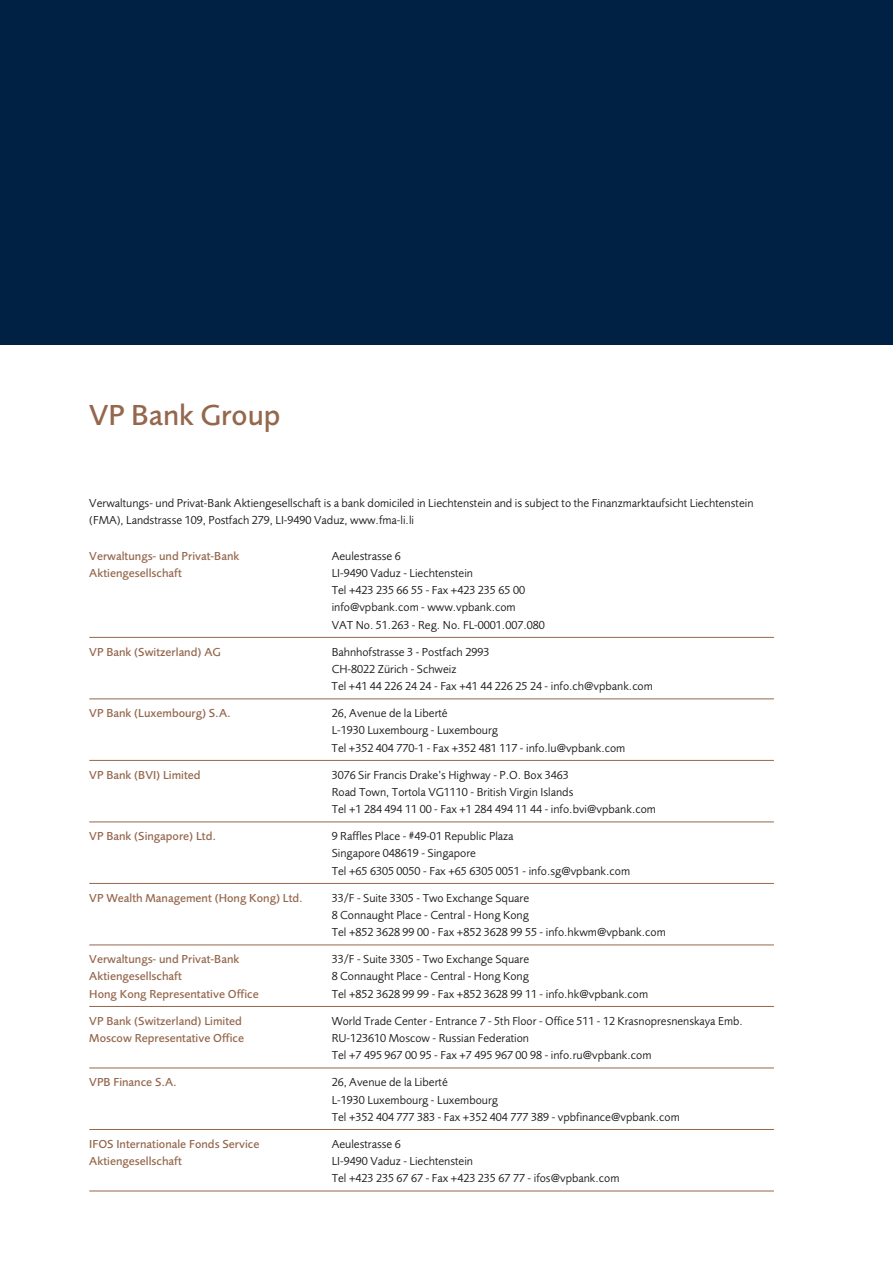
<style>
.page{position:relative;width:893px;height:1263px;background:#fff}
.page>*{position:absolute;margin:0;border:0;box-sizing:border-box;transform-origin:0 0}
.t1{font:500 30px "Foundry Sans";color:#95674d}
.t2{font:12px/17.1px "Foundry Sans";color:#1d1d1b}
.t3{font:500 12px "Foundry Sans";color:#95674d}
</style>
<div class="page">
<div style="left:0;top:0;width:893px;height:344px;background:#002144"></div>
<hr style="left:89px;top:637px;width:685px;height:1px;background:#95674d">
<hr style="left:89px;top:698px;width:685px;height:1px;background:#95674d">
<hr style="left:89px;top:760px;width:685px;height:1px;background:#95674d">
<hr style="left:89px;top:821px;width:685px;height:1px;background:#95674d">
<hr style="left:89px;top:883px;width:685px;height:1px;background:#95674d">
<hr style="left:89px;top:944px;width:685px;height:1px;background:#95674d">
<hr style="left:89px;top:1006px;width:685px;height:1px;background:#95674d">
<hr style="left:89px;top:1067px;width:685px;height:1px;background:#95674d">
<hr style="left:89px;top:1129px;width:685px;height:1px;background:#95674d">
<hr style="left:89px;top:1190px;width:685px;height:1px;background:#95674d">
<h1 class="t1" style="left:89px;top:403px;width:193px">VP Bank Group</h1>
<p class="t2" style="left:89px;top:495px;width:666px">Verwaltungs- und Privat-Bank Aktiengesellschaft is a bank domiciled in Liechtenstein and is subject to the Finanzmarktaufsicht Liechtenstein (FMA), Landstrasse 109, Postfach 279, LI-9490 Vaduz, www.fma-li.li</p>
<p class="t3" style="left:89px;top:551px;width:152px">Verwaltungs- und Privat-Bank</p>
<p class="t2" style="left:332px;top:549px;width:71px">Aeulestrasse 6</p>
<p class="t3" style="left:89px;top:569px;width:94px">Aktiengesellschaft</p>
<p class="t2" style="left:332px;top:566px;width:215px">LI-9490 Vaduz - Liechtenstein<br>Tel +423 235 66 55 - Fax +423 235 65 00 info@vpbank.com - www.vpbank.com<br>VAT No. 51.263 - Reg. No. FL-0001.007.080</p>
<p class="t3" style="left:89px;top:647px;width:133px">VP Bank (Switzerland) AG</p>
<p class="t2" style="left:332px;top:644px;width:323px">Bahnhofstrasse 3 - Postfach 2993<br>CH-8022 Zürich - Schweiz<br>Tel +41 44 226 24 24 - Fax +41 44 226 25 24 - info.ch@vpbank.com</p>
<p class="t3" style="left:89px;top:709px;width:143px">VP Bank (Luxembourg) S.A.</p>
<p class="t2" style="left:332px;top:706px;width:295px">26, Avenue de la Liberté<br>L-1930 Luxembourg - Luxembourg<br>Tel +352 404 770-1 - Fax +352 481 117 - info.lu@vpbank.com</p>
<p class="t3" style="left:89px;top:770px;width:113px">VP Bank (BVI) Limited</p>
<p class="t2" style="left:332px;top:767px;width:326px">3076 Sir Francis Drake’s Highway - P.O. Box 3463<br>Road Town, Tortola VG1110 - British Virgin Islands<br>Tel +1 284 494 11 00 - Fax +1 284 494 11 44 - info.bvi@vpbank.com</p>
<p class="t3" style="left:89px;top:832px;width:128px">VP Bank (Singapore) Ltd.</p>
<p class="t2" style="left:332px;top:829px;width:300px">9 Raffles Place - #49-01 Republic Plaza<br>Singapore 048619 - Singapore<br>Tel +65 6305 0050 - Fax +65 6305 0051 - info.sg@vpbank.com</p>
<p class="t3" style="left:89px;top:893px;width:215px">VP Wealth Management (Hong Kong) Ltd.</p>
<p class="t2" style="left:332px;top:890px;width:336px">33/F - Suite 3305 - Two Exchange Square<br>8 Connaught Place - Central - Hong Kong<br>Tel +852 3628 99 00 - Fax +852 3628 99 55 - info.hkwm@vpbank.com</p>
<p class="t3" style="left:89px;top:955px;width:152px">Verwaltungs- und Privat-Bank</p>
<p class="t2" style="left:332px;top:952px;width:199px">33/F - Suite 3305 - Two Exchange Square</p>
<p class="t3" style="left:89px;top:972px;width:94px">Aktiengesellschaft</p>
<p class="t2" style="left:332px;top:969px;width:199px">8 Connaught Place - Central - Hong Kong</p>
<p class="t3" style="left:89px;top:989px;width:171px">Hong Kong Representative Office</p>
<p class="t2" style="left:332px;top:986px;width:318px">Tel +852 3628 99 99 - Fax +852 3628 99 11 - info.hk@vpbank.com</p>
<p class="t3" style="left:89px;top:1016px;width:154px">VP Bank (Switzerland) Limited</p>
<p class="t2" style="left:332px;top:1013px;width:413px">World Trade Center - Entrance 7 - 5th Floor - Office 511 - 12 Krasnopresnenskaya Emb.</p>
<p class="t3" style="left:89px;top:1033px;width:156px">Moscow Representative Office</p>
<p class="t2" style="left:332px;top:1030px;width:321px">RU-123610 Moscow - Russian Federation<br>Tel +7 495 967 00 95 - Fax +7 495 967 00 98 - info.ru@vpbank.com</p>
<p class="t3" style="left:89px;top:1078px;width:89px">VPB Finance S.A.</p>
<p class="t2" style="left:332px;top:1075px;width:350px">26, Avenue de la Liberté<br>L-1930 Luxembourg - Luxembourg<br>Tel +352 404 777 383 - Fax +352 404 777 389 - vpbfinance@vpbank.com</p>
<p class="t3" style="left:89px;top:1139px;width:172px">IFOS Internationale Fonds Service</p>
<p class="t2" style="left:332px;top:1136px;width:71px">Aeulestrasse 6</p>
<p class="t3" style="left:89px;top:1156px;width:94px">Aktiengesellschaft</p>
<p class="t2" style="left:332px;top:1153px;width:289px">LI-9490 Vaduz - Liechtenstein<br>Tel +423 235 67 67 - Fax +423 235 67 77 - ifos@vpbank.com</p>
</div>
